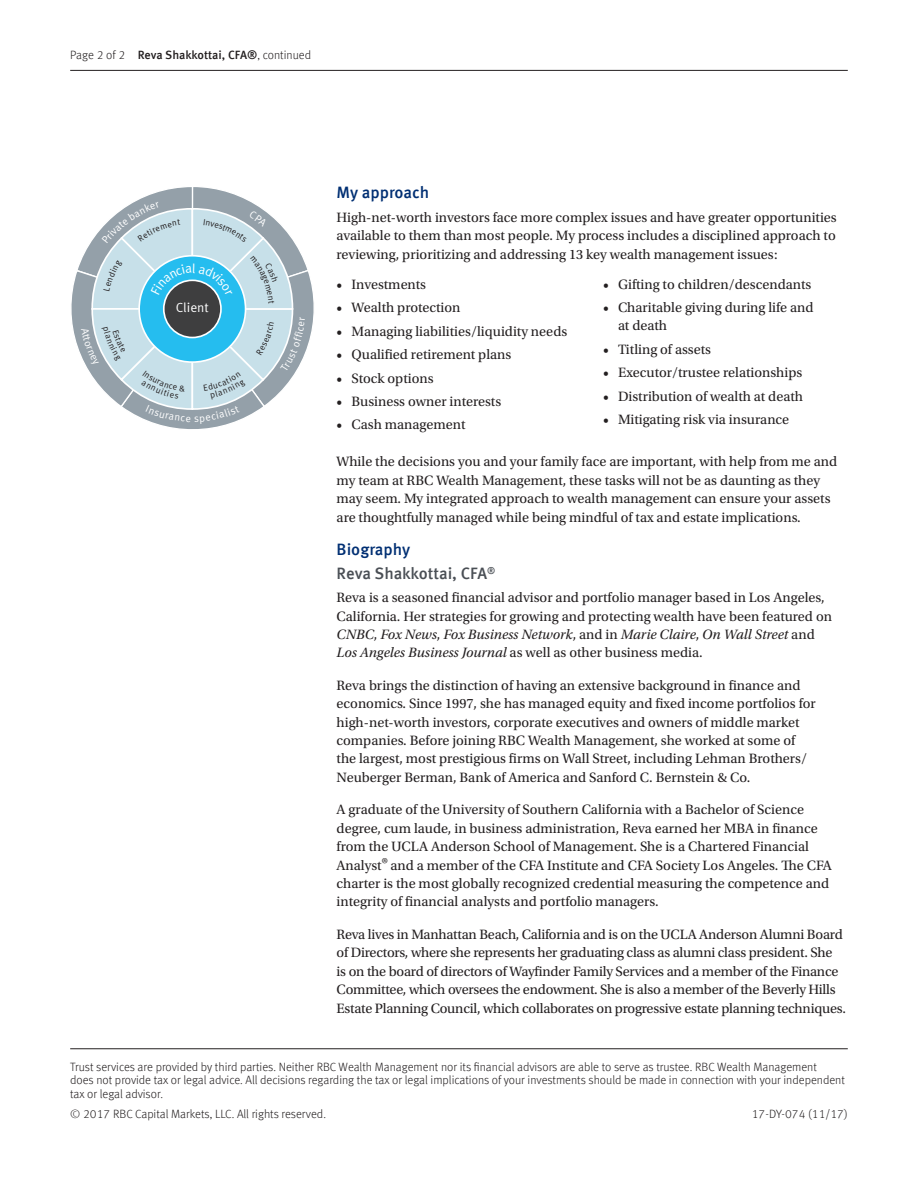
<style>
.page{position:relative;width:918px;height:1188px;background:#fff}
.page>*{position:absolute;margin:0;border:0;box-sizing:border-box;transform-origin:0 0}
.Text_Headline{font:500 16.5px "Meta Offc";color:#002f73}
.Subhead_-_L1{font:500 16.5px "Meta Offc";letter-spacing:-.01em;color:#4a4f55}
.Body_copy{font:14.25px/18.3px "Utopia Std";color:#231f20}
.Bullet_List{font:14.25px/18px "Utopia Std";color:#231f20}
.Body_copy_B4_List{font:14.25px/18.8px "Utopia Std";color:#231f20;text-align:justify}
.Bullet_List_-_Last_B{font:14.25px "Utopia Std";color:#231f20}
.t1{font:13.2px "Meta Offc Norm";color:#fff}
.Disclosure_w__rule{font:300 12px/13.5px "Meta Offc";color:#231f20}
.Disclosure_w_out_rul{font:300 12px "Meta Offc";color:#231f20}
.Page_Details__top{font:500 12px "Meta Offc";letter-spacing:-.01em;color:#231f20}
.s1{font-weight:300}
.s2{font-style:italic}
.s3{font-size:22.5px}
</style>
<div class="page">
<hr style="left:70px;top:70px;width:778px;height:1px;background:#231f20">
<hr style="left:70px;top:1049px;width:778px;height:1px;background:#231f20">
<svg style="left:71px;top:187px;width:243px;height:242px"></svg>
<p class="Page_Details__top" style="left:70px;top:48px;width:242px"><span class="s1">Page 2 of 2</span> Reva Shakkottai, CFA®<span class="s1">, continued</span></p>
<p class="t1" style="left:176px;top:300px;width:34px">Client</p>
<p class="Text_Headline" style="left:337px;top:183px;width:94px">My approach</p>
<p class="Body_copy_B4_List" style="left:337px;top:208px;width:502px">High-net-worth investors face more complex issues and have greater opportunities available to them than most people. My process includes a disciplined approach to reviewing, prioritizing and addressing 13 key wealth management issues:</p>
<p class="Bullet_List" style="left:337px;top:276px;width:91px">• Investments</p>
<p class="Bullet_List" style="left:337px;top:299px;width:126px">• Wealth protection</p>
<p class="Bullet_List" style="left:337px;top:322px;width:232px">• Managing liabilities/liquidity needs</p>
<p class="Bullet_List" style="left:337px;top:346px;width:176px">• Qualified retirement plans</p>
<p class="Bullet_List" style="left:337px;top:369px;width:98px">• Stock options</p>
<p class="Bullet_List" style="left:337px;top:393px;width:166px">• Business owner interests</p>
<p class="Bullet_List" style="left:337px;top:416px;width:130px">• Cash management</p>
<p class="Bullet_List" style="left:603px;top:276px;width:210px">• Gifting to children/descendants</p>
<p class="Bullet_List" style="left:618px;top:299px;width:197px;text-indent:-15px">• Charitable giving during life and at death</p>
<p class="Bullet_List" style="left:603px;top:340px;width:110px">• Titling of assets</p>
<p class="Bullet_List" style="left:603px;top:364px;width:201px">• Executor/trustee relationships</p>
<p class="Bullet_List" style="left:603px;top:387px;width:202px">• Distribution of wealth at death</p>
<p class="Bullet_List_-_Last_B" style="left:603px;top:412px;width:188px">• Mitigating risk via insurance</p>
<p class="Body_copy" style="left:337px;top:453px;width:502px">While the decisions you and your family face are important, with help from me and my team at RBC Wealth Management, these tasks will not be as daunting as they may seem. My integrated approach to wealth management can ensure your assets are thoughtfully managed while being mindful of tax and estate implications.</p>
<p class="Text_Headline" style="left:337px;top:540px;width:75px">Biography</p>
<p class="Subhead_-_L1" style="left:337px;top:564px;width:160px">Reva Shakkottai, CFA<sup>®</sup></p>
<p class="Body_copy" style="left:337px;top:589px;width:497px">Reva is a seasoned financial advisor and portfolio manager based in Los Angeles, California. Her strategies for growing and protecting wealth have been featured on <span class="s2">CNBC</span>, <span class="s2">Fox News</span>, <span class="s2">Fox Business Network</span>, and in <span class="s2">Marie Claire</span>, <span class="s2">On Wall Street</span> and <span class="s2">Los Angeles Business Journal</span> as well as other business media.</p>
<p class="Body_copy" style="left:337px;top:676px;width:481px">Reva brings the distinction of having an extensive background in finance and economics. Since 1997, she has managed equity and fixed income portfolios for high-net-worth investors, corporate executives and owners of middle market companies. Before joining RBC Wealth Management, she worked at some of the largest, most prestigious firms on Wall Street, including Lehman Brothers/ Neuberger Berman, Bank of America and Sanford C. Bernstein &amp; Co.</p>
<p class="Body_copy" style="left:337px;top:801px;width:497px">A graduate of the University of Southern California with a Bachelor of Science degree, cum laude, in business administration, Reva earned her MBA in finance from the UCLA Anderson School of Management. She is a Chartered Financial Analyst<span class="s3">®</span> and a member of the CFA Institute and CFA Society Los Angeles. The CFA charter is the most globally recognized credential measuring the competence and integrity of financial analysts and portfolio managers.</p>
<p class="Body_copy" style="left:337px;top:925px;width:511px">Reva lives in Manhattan Beach, California and is on the UCLA Anderson Alumni Board of Directors, where she represents her graduating class as alumni class president. She<br>is on the board of directors of Wayfinder Family Services and a member of the Finance Committee, which oversees the endowment. She is also a member of the Beverly Hills Estate Planning Council, which collaborates on progressive estate planning techniques.</p>
<p class="Disclosure_w__rule" style="left:70px;top:1060px;width:776px">Trust services are provided by third parties. Neither RBC Wealth Management nor its financial advisors are able to serve as trustee. RBC Wealth Management<br>does not provide tax or legal advice. All decisions regarding the tax or legal implications of your investments should be made in connection with your independent tax or legal advisor.</p>
<p class="Disclosure_w_out_rul" style="left:70px;top:1107px;width:257px">© 2017 RBC Capital Markets, LLC. All rights reserved.</p>
<p class="Disclosure_w_out_rul" style="left:752px;top:1107px;width:97px">17-DY-074 (11/17)</p>
</div>
